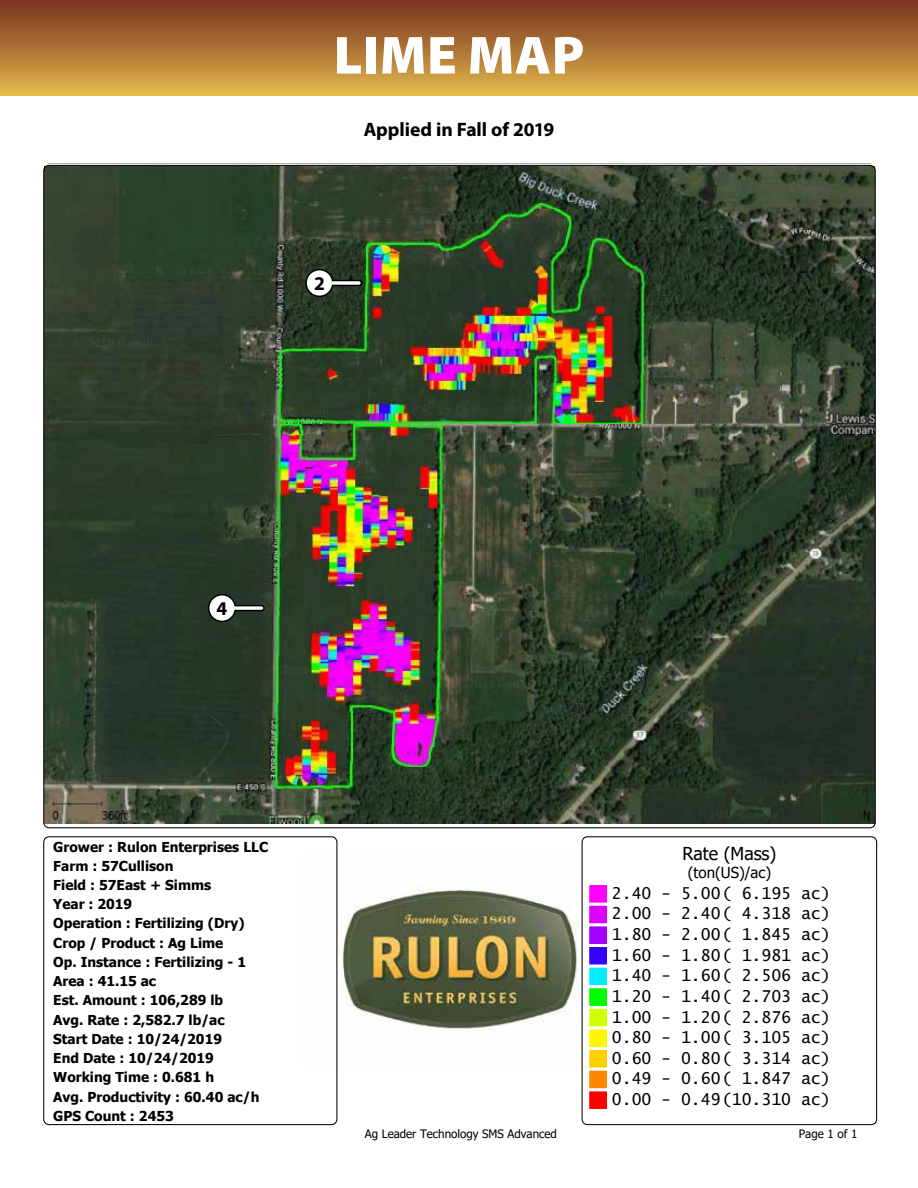
<style>
.page{position:relative;width:918px;height:1188px;background:#fff}
.page>*{position:absolute;margin:0;border:0;box-sizing:border-box;transform-origin:0 0}
.t1{font:900 54px "Myriad Pro";letter-spacing:.01em;color:#fff}
.t2{font:700 19.5px "Myriad Pro";letter-spacing:-.005em;color:#000}
.t3{font:17.85px "Tahoma";color:#000}
.t4{font:16.5px/20.5px "Lucida Console";letter-spacing:-.005em;color:#000;text-align:justify}
.t5{font:15px "Tahoma";color:#000}
.t6{font:700 13.65px/19.2px "Tahoma";color:#000}
.t7{font:11.55px "Tahoma";color:#000}
</style>
<div class="page">
<div style="left:0;top:0;width:918px;height:96px;background:linear-gradient(to bottom,#77301f,#e3b84d)"></div>
<img style="left:337px;top:851px;width:245px;height:218px">
<svg style="left:47px;top:163px;width:825px;height:1px"></svg>
<img style="left:45px;top:166px;width:830px;height:658px">
<div style="left:44px;top:836px;width:293px;height:289px;border:1px solid #000;border-radius:5px"></div>
<div style="left:590px;top:886px;width:16px;height:16px;background:#f0f"></div>
<div style="left:590px;top:906px;width:16px;height:17px;background:#df00ff"></div>
<div style="left:590px;top:927px;width:16px;height:16px;background:#a300ff"></div>
<div style="left:590px;top:948px;width:16px;height:16px;background:#3500ff"></div>
<div style="left:590px;top:947px;width:16px;height:17px;border:1px solid #3500ff"></div>
<div style="left:590px;top:968px;width:16px;height:16px;background:#00edff"></div>
<div style="left:590px;top:968px;width:16px;height:17px;border:1px solid #00edff"></div>
<div style="left:590px;top:989px;width:16px;height:16px;background:#02ff00"></div>
<div style="left:590px;top:1010px;width:16px;height:16px;background:#d0ff00"></div>
<div style="left:590px;top:1009px;width:16px;height:17px;border:1px solid #d0ff00"></div>
<div style="left:590px;top:1030px;width:16px;height:16px;background:#fff600"></div>
<div style="left:590px;top:1030px;width:16px;height:17px;border:1px solid #fff600"></div>
<div style="left:590px;top:1051px;width:16px;height:16px;background:#ffcf00"></div>
<div style="left:590px;top:1071px;width:16px;height:17px;background:#ff8600"></div>
<div style="left:590px;top:1092px;width:16px;height:16px;background:#f00"></div>
<div style="left:582px;top:836px;width:295px;height:289px;border:1px solid #000;border-radius:5px"></div>
<svg style="left:207px;top:593px;width:59px;height:30px"></svg>
<svg style="left:305px;top:268px;width:58px;height:30px"></svg>
<h1 class="t1" style="left:334px;top:19px;width:252px">LIME MAP</h1>
<h2 class="t2" style="left:364px;top:117px;width:192px">Applied in Fall of 2019</h2>
<h2 class="t2" style="left:314px;top:270px;width:12px">2</h2>
<h2 class="t2" style="left:217px;top:595px;width:12px">4</h2>
<p class="t6" style="left:53px;top:838px;width:216px">Grower : Rulon Enterprises LLC<br>Farm : 57Cullison<br>Field : 57East + Simms<br>Year : 2019<br>Operation : Fertilizing (Dry)<br>Crop / Product : Ag Lime<br>Op. Instance : Fertilizing - 1<br>Area : 41.15 ac<br>Est. Amount : 106,289 lb<br>Avg. Rate : 2,582.7 lb/ac<br>Start Date : 10/24/2019<br>End Date : 10/24/2019<br>Working Time : 0.681 h<br>Avg. Productivity : 60.40 ac/h<br>GPS Count : 2453</p>
<h3 class="t3" style="left:683px;top:841px;width:95px">Rate (Mass)</h3>
<p class="t5" style="left:688px;top:863px;width:85px">(ton(US)/ac)</p>
<p class="t4" style="left:612px;top:884px;width:220px">2.40 - 5.00( 6.195 ac)<br>2.00 - 2.40( 4.318 ac)<br>1.80 - 2.00( 1.845 ac)<br>1.60 - 1.80( 1.981 ac)<br>1.40 - 1.60( 2.506 ac)<br>1.20 - 1.40( 2.703 ac)<br>1.00 - 1.20( 2.876 ac)<br>0.80 - 1.00( 3.105 ac)<br>0.60 - 0.80( 3.314 ac)<br>0.49 - 0.60( 1.847 ac)<br>0.00 - 0.49(10.310 ac)</p>
<p class="t7" style="left:365px;top:1126px;width:194px">Ag Leader Technology SMS Advanced</p>
<p class="t7" style="left:799px;top:1126px;width:60px">Page 1 of 1</p>
</div>
